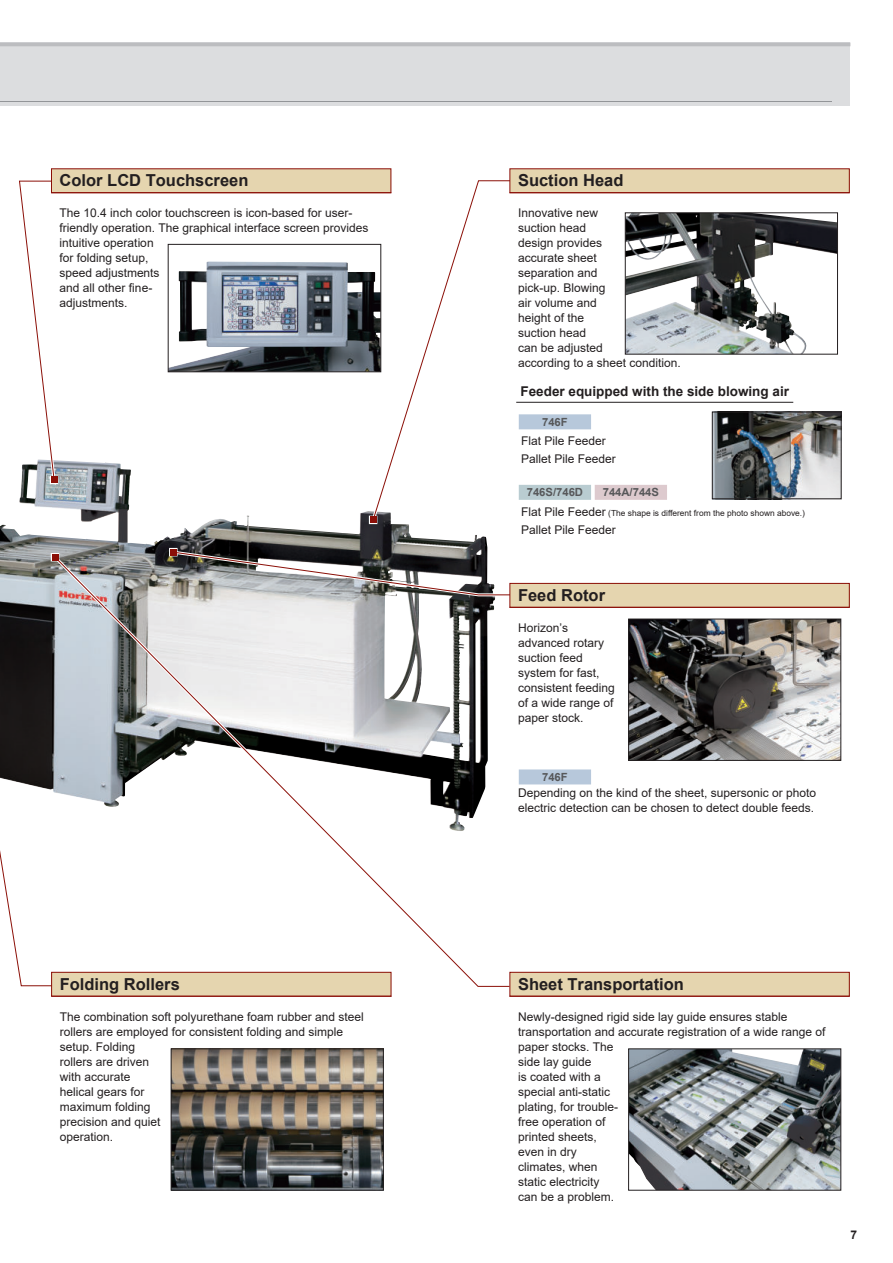
<style>
.page{position:relative;width:893px;height:1263px;background:#fff}
.page>*{position:absolute;margin:0;border:0;box-sizing:border-box;transform-origin:0 0}
.t1{font:700 16.5px "Arial";color:#231f20}
.t2{font:700 13.5px "Arial";color:#231f20}
.t3{font:12px/15px "Arial";color:#231f20}
.t4{font:700 12px "Arial";color:#231f20}
.t5{font:700 11.25px "Arial";color:#57585a}
.t6{font:8.4px "Arial";color:#231f20}
.s1{font-size:12px}
</style>
<div class="page">
<img style="left:0;top:460px;width:488px;height:94px">
<svg style="left:0;top:43px;width:850px;height:63px;background:#d9dadc"></svg>
<svg style="left:369px;top:178px;width:144px;height:346px"></svg>
<svg style="left:372px;top:180px;width:139px;height:341px"></svg>
<svg style="left:370px;top:517px;width:6px;height:6px"></svg>
<div style="left:169px;top:548px;width:9px;height:8px;border:3px solid #fff"></div>
<svg style="left:177px;top:549px;width:336px;height:34px;background:#565454"></svg>
<div style="left:170px;top:549px;width:7px;height:6px;background:#8b0f07"></div>
<div style="left:51px;top:169px;width:340px;height:24px;background:#e5d5af"></div>
<hr style="left:51px;top:192px;width:340px;height:1px;background:#8b0f07">
<div style="left:52px;top:972px;width:339px;height:24px;background:#e5d5af"></div>
<hr style="left:51px;top:996px;width:340px;height:1px;background:#8b0f07">
<img style="left:173px;top:1051px;width:209px;height:137px">
<div style="left:171px;top:1049px;width:213px;height:141px;border:1px solid #231f20"></div>
<div style="left:510px;top:583px;width:339px;height:24px;background:#e5d5af"></div>
<div style="left:509px;top:583px;width:341px;height:25px;border:1px solid #8b0f07"></div>
<hr style="left:509px;top:607px;width:341px;height:1px;background:#8b0f07">
<img style="left:630px;top:621px;width:209px;height:137px">
<div style="left:628px;top:619px;width:213px;height:141px;border:1px solid #231f20"></div>
<div style="left:510px;top:169px;width:339px;height:24px;background:#e5d5af"></div>
<hr style="left:509px;top:192px;width:341px;height:1px;background:#8b0f07">
<img style="left:627px;top:215px;width:177px;height:137px">
<div style="left:625px;top:213px;width:213px;height:141px;border:1px solid #231f20"></div>
<svg style="left:58px;top:556px;width:452px;height:431px"></svg>
<div style="left:510px;top:972px;width:339px;height:24px;background:#e5d5af"></div>
<div style="left:509px;top:972px;width:341px;height:24px;border:1px solid #8b0f07"></div>
<hr style="left:509px;top:996px;width:341px;height:1px;background:#8b0f07">
<img style="left:630px;top:1051px;width:209px;height:137px">
<div style="left:628px;top:1049px;width:213px;height:141px;border:1px solid #231f20"></div>
<svg style="left:0;top:554px;width:58px;height:435px"></svg>
<div style="left:50px;top:476px;width:8px;height:8px;border:3px solid #fff"></div>
<svg style="left:16px;top:178px;width:41px;height:305px"></svg>
<div style="left:519px;top:769px;width:72px;height:15px;background:#b7c8db"></div>
<img style="left:714px;top:414px;width:125px;height:83px">
<hr style="left:516px;top:402px;width:277px;height:1px;background:#231f20">
<div style="left:519px;top:414px;width:72px;height:15px;background:#b7c8db"></div>
<div style="left:519px;top:485px;width:72px;height:15px;background:#b9ccd1"></div>
<div style="left:595px;top:485px;width:72px;height:15px;background:#ddcace"></div>
<img style="left:170px;top:261px;width:209px;height:109px">
<div style="left:168px;top:244px;width:213px;height:128px;border:1px solid #231f20"></div>
<div style="left:712px;top:412px;width:129px;height:87px;border:1px solid #231f20"></div>
<h1 class="t1" style="left:60px;top:174px;width:190px">Color LCD Touchscreen</h1>
<p class="t3" style="left:60px;top:207px;width:310px">The 10.4 inch color touchscreen is icon-based for user&shy;friendly operation. The graphical interface screen provides intuitive operation<br>for folding setup,<br>speed adjustments<br>and all other fine-<br>adjustments.</p>
<h1 class="t1" style="left:60px;top:978px;width:122px">Folding Rollers</h1>
<p class="t3" style="left:60px;top:1010px;width:306px">The combination soft polyurethane foam rubber and steel rollers are employed for consistent folding and simple setup. Folding<br>rollers are driven<br>with accurate<br>helical gears for<br>maximum folding<br>precision and quiet<br>operation.</p>
<h1 class="t1" style="left:518px;top:174px;width:107px">Suction Head</h1>
<p class="t3" style="left:518px;top:207px;width:164px">Innovative new<br>suction head<br>design provides<br>accurate sheet<br>separation and<br>pick-up. Blowing<br>air volume and<br>height of the<br>suction head<br>can be adjusted<br>according to a sheet condition.</p>
<p class="t2" style="left:520px;top:386px;width:270px">Feeder equipped with the side blowing air</p>
<p class="t5" style="left:542px;top:417px;width:27px">746F</p>
<p class="t3" style="left:521px;top:433px;width:96px;line-height:17.7px">Flat Pile Feeder<br>Pallet Pile Feeder</p>
<p class="t5" style="left:527px;top:488px;width:58px">746S/746D</p>
<p class="t5" style="left:603px;top:488px;width:58px">744A/744S</p>
<p class="t6" style="left:521px;top:507px;width:285px"><span class="s1">Flat Pile Feeder</span> (The shape is different from the photo shown above.)</p>
<p class="t3" style="left:521px;top:523px;width:96px">Pallet Pile Feeder</p>
<h1 class="t1" style="left:518px;top:589px;width:89px">Feed Rotor</h1>
<p class="t3" style="left:518px;top:621px;width:98px">Horizon’s advanced rotary suction feed system for fast, consistent feeding of a wide range of paper stock.</p>
<p class="t5" style="left:542px;top:772px;width:27px">746F</p>
<p class="t3" style="left:518px;top:786px;width:300px">Depending on the kind of the sheet, supersonic or photo electric detection can be chosen to detect double feeds.</p>
<h1 class="t1" style="left:518px;top:978px;width:167px">Sheet Transportation</h1>
<p class="t3" style="left:518px;top:1010px;width:309px">Newly-designed rigid side lay guide ensures stable transportation and accurate registration of a wide range of paper stocks. The<br>side lay guide<br>is coated with a<br>special anti-static<br>plating, for trouble-<br>free operation of<br>printed sheets,<br>even in dry<br>climates, when<br>static electricity<br>can be a problem.</p>
<p class="t4" style="left:850px;top:1230px;width:8px">7</p>
</div>
